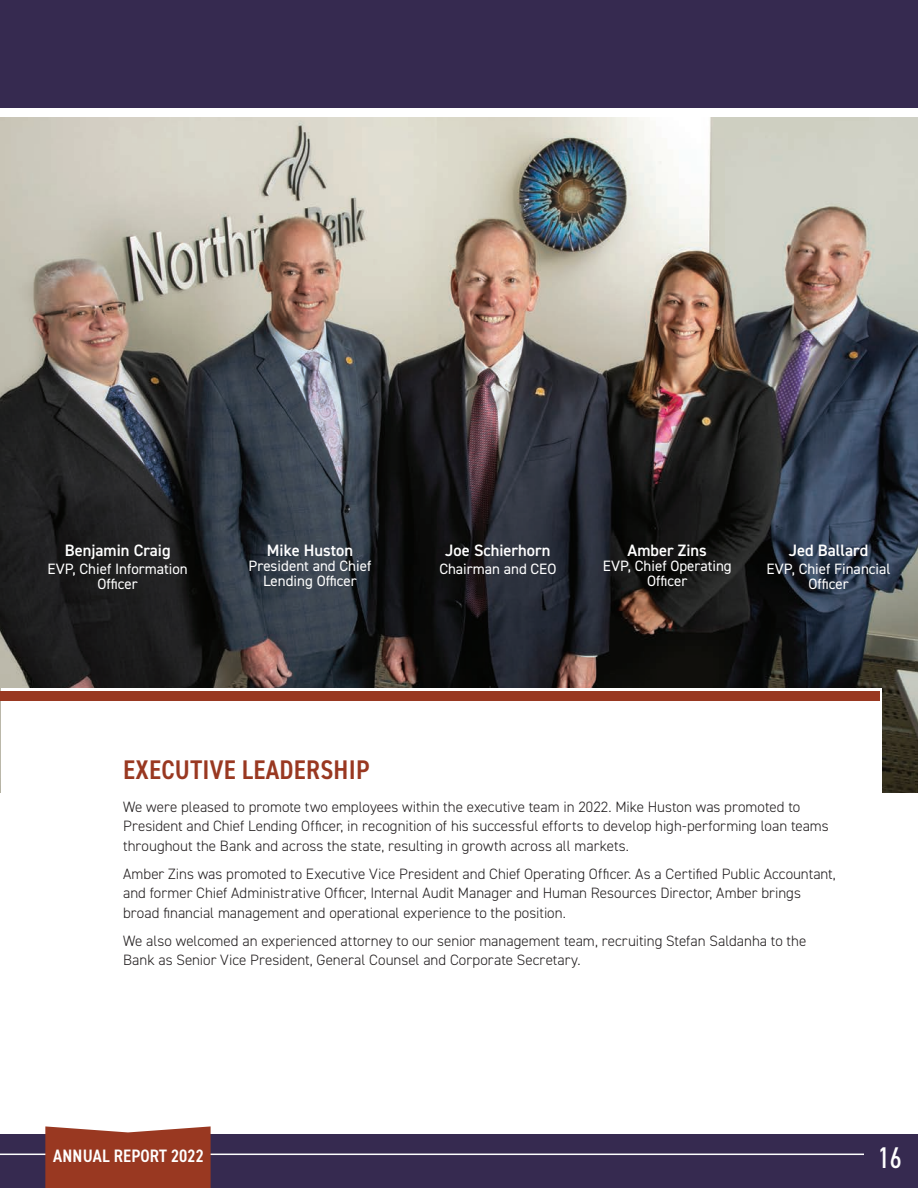
<style>
.page{position:relative;width:918px;height:1188px;background:#fff}
.page>*{position:absolute;margin:0;border:0;box-sizing:border-box;transform-origin:0 0}
.t1{font:condensed 30px "DIN2014";color:#fff}
.t2{font:600 condensed 27px "DIN2014";letter-spacing:.01em;color:#993821}
.t3{font:600 condensed 18px "DIN2014";letter-spacing:.01em;color:#fff}
.t4{font:600 16.5px "DIN2014";color:#fff}
.t5{font:300 15px/19.5px "DIN2014";color:#231f20}
.t6{font:15px/15px "DIN2014";color:#fff;text-align:center}
</style>
<div class="page">
<div style="left:0;top:1134px;width:918px;height:54px;background:#362a50"></div>
<hr style="left:0;top:1154px;width:58px;height:1px;background:#fff">
<hr style="left:192px;top:1154px;width:672px;height:1px;background:#fff">
<svg style="left:45px;top:1126px;width:166px;height:62px;background:#9e432d"></svg>
<img style="left:1px;top:117px;width:917px;height:676px">
<div style="left:0;top:0;width:918px;height:108px;background:#362a50"></div>
<div style="left:1px;top:688px;width:880px;height:125px;background:#fff"></div>
<div style="left:0;top:691px;width:879px;height:9px;background:#993821"></div>
<p class="t4" style="left:65px;top:539px;width:107px">Benjamin Craig</p>
<p class="t6" style="left:48px;top:561px;width:142px">EVP, Chief Information<br>Officer</p>
<p class="t4" style="left:267px;top:539px;width:88px">Mike Huston</p>
<p class="t6" style="left:249px;top:558px;width:124px">President and Chief<br>Lending Officer</p>
<h2 class="t2" style="left:123px;top:751px;width:248px">EXECUTIVE LEADERSHIP</h2>
<p class="t4" style="left:445px;top:539px;width:107px">Joe Schierhorn</p>
<p class="t6" style="left:439px;top:561px;width:119px">Chairman and CEO</p>
<p class="t4" style="left:628px;top:539px;width:81px">Amber Zins</p>
<p class="t6" style="left:603px;top:558px;width:130px">EVP, Chief Operating<br>Officer</p>
<p class="t4" style="left:789px;top:539px;width:81px">Jed Ballard</p>
<p class="t6" style="left:767px;top:561px;width:125px">EVP, Chief Financial<br>Officer</p>
<p class="t5" style="left:123px;top:797px;width:707px">We were pleased to promote two employees within the executive team in 2022. Mike Huston was promoted to<br>President and Chief Lending Officer, in recognition of his successful efforts to develop high-performing loan teams throughout the Bank and across the state, resulting in growth across all markets.</p>
<p class="t5" style="left:123px;top:864px;width:714px">Amber Zins was promoted to Executive Vice President and Chief Operating Officer. As a Certified Public Accountant, and former Chief Administrative Officer, Internal Audit Manager and Human Resources Director, Amber brings broad financial management and operational experience to the position.</p>
<p class="t5" style="left:123px;top:931px;width:685px">We also welcomed an experienced attorney to our senior management team, recruiting Stefan Saldanha to the<br>Bank as Senior Vice President, General Counsel and Corporate Secretary.</p>
<p class="t3" style="left:53px;top:1144px;width:152px">ANNUAL REPORT 2022</p>
<h1 class="t1" style="left:878px;top:1138px;width:26px">16</h1>
</div>
